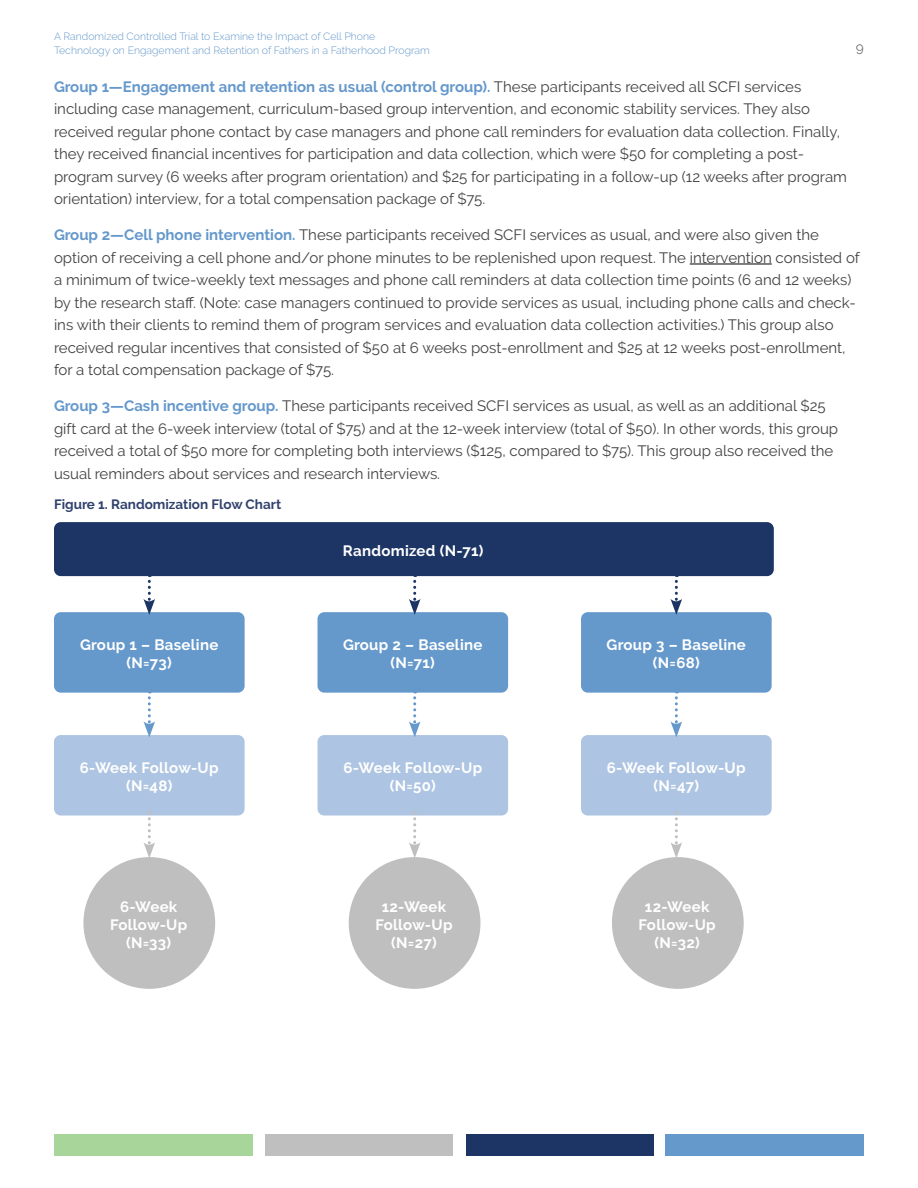
<style>
.page{position:relative;width:918px;height:1188px;background:#fff}
.page>*{position:absolute;margin:0;border:0;box-sizing:border-box;transform-origin:0 0}
.t1{font:15px/22.5px "Raleway";color:#414042}
.t2{font:700 15px/18px "Raleway";letter-spacing:.02em;color:#fff;text-align:center}
.t3{font:700 13.5px "Raleway";color:#31426d}
.t4{font:13.5px "Raleway";color:#6d6e71}
.t5{font:300 10.5px/13.5px "Raleway";color:#6598cb}
.s1{font-weight:700;color:#6598cb}
</style>
<div class="page">
<hr style="left:690px;top:264px;width:82px;height:1px;background:#000">
<div style="left:54px;top:522px;width:720px;height:54px;background:#1c3564;border-radius:7px"></div>
<div style="left:54px;top:612px;width:191px;height:81px;background:#6598cb;border-radius:7px"></div>
<div style="left:54px;top:735px;width:191px;height:81px;background:#adc4e2;border-radius:7px"></div>
<div style="left:318px;top:612px;width:190px;height:81px;background:#6598cb;border-radius:7px"></div>
<div style="left:318px;top:735px;width:190px;height:81px;background:#adc4e2;border-radius:7px"></div>
<div style="left:581px;top:612px;width:191px;height:81px;background:#6598cb;border-radius:7px"></div>
<div style="left:581px;top:735px;width:191px;height:81px;background:#adc4e2;border-radius:7px"></div>
<div style="left:83px;top:857px;width:132px;height:132px;background:#c0bfbf;border-radius:50%"></div>
<div style="left:349px;top:857px;width:131px;height:132px;background:#c0bfbf;border-radius:50%"></div>
<div style="left:612px;top:857px;width:132px;height:132px;background:#c0bfbf;border-radius:50%"></div>
<svg style="left:409px;top:576px;width:12px;height:39px"></svg>
<svg style="left:409px;top:692px;width:12px;height:45px"></svg>
<svg style="left:409px;top:811px;width:12px;height:47px"></svg>
<svg style="left:143px;top:576px;width:12px;height:39px"></svg>
<svg style="left:143px;top:692px;width:12px;height:45px"></svg>
<svg style="left:143px;top:811px;width:12px;height:47px"></svg>
<svg style="left:670px;top:576px;width:12px;height:39px"></svg>
<svg style="left:670px;top:692px;width:12px;height:45px"></svg>
<svg style="left:670px;top:811px;width:12px;height:47px"></svg>
<div style="left:665px;top:1134px;width:199px;height:22px;background:#6598cb"></div>
<div style="left:466px;top:1134px;width:187px;height:22px;background:#1c3564"></div>
<div style="left:265px;top:1134px;width:188px;height:22px;background:#c0bfbf"></div>
<div style="left:54px;top:1134px;width:199px;height:22px;background:#a8d59a"></div>
<p class="t5" style="left:54px;top:30px;width:377px">A Randomized Controlled Trial to Examine the Impact of Cell Phone<br>Technology on Engagement and Retention of Fathers in a Fatherhood Program</p>
<p class="t4" style="left:856px;top:41px;width:10px">9</p>
<p class="t1" style="left:54px;top:75px;width:795px"><span class="s1">Group 1—Engagement and retention as usual (control group).</span> These participants received all SCFI services including case management, curriculum-based group intervention, and economic stability services. They also received regular phone contact by case managers and phone call reminders for evaluation data collection. Finally, they received financial incentives for participation and data collection, which were $50 for completing a post&shy;program survey (6 weeks after program orientation) and $25 for participating in a follow-up (12 weeks after program orientation) interview, for a total compensation package of $75.</p>
<p class="t1" style="left:54px;top:224px;width:807px"><span class="s1">Group 2—Cell phone intervention.</span> These participants received SCFI services as usual, and were also given the option of receiving a cell phone and/or phone minutes to be replenished upon request. The intervention consisted of a minimum of twice-weekly text messages and phone call reminders at data collection time points (6 and 12 weeks) by the research staff. (Note: case managers continued to provide services as usual, including phone calls and check&shy;ins with their clients to remind them of program services and evaluation data collection activities.) This group also received regular incentives that consisted of $50 at 6 weeks post-enrollment and $25 at 12 weeks post-enrollment, for a total compensation package of $75.</p>
<p class="t1" style="left:54px;top:395px;width:786px"><span class="s1">Group 3—Cash incentive group.</span> These participants received SCFI services as usual, as well as an additional $25 gift card at the 6-week interview (total of $75) and at the 12-week interview (total of $50). In other words, this group received a total of $50 more for completing both interviews ($125, compared to $75). This group also received the usual reminders about services and research interviews.</p>
<p class="t3" style="left:54px;top:496px;width:229px">Figure 1. Randomization Flow Chart</p>
<p class="t2" style="left:343px;top:542px;width:142px">Randomized (N-71)</p>
<p class="t2" style="left:80px;top:636px;width:140px">Group 1 – Baseline (N=73)</p>
<p class="t2" style="left:80px;top:759px;width:140px">6-Week Follow-Up (N=48)</p>
<p class="t2" style="left:343px;top:636px;width:141px">Group 2 – Baseline (N=71)</p>
<p class="t2" style="left:343px;top:759px;width:140px">6-Week Follow-Up (N=50)</p>
<p class="t2" style="left:607px;top:636px;width:141px">Group 3 – Baseline (N=68)</p>
<p class="t2" style="left:607px;top:759px;width:140px">6-Week Follow-Up (N=47)</p>
<p class="t2" style="left:110px;top:898px;width:79px">6-Week<br>Follow-Up (N=33)</p>
<p class="t2" style="left:375px;top:898px;width:79px">12-Week<br>Follow-Up (N=27)</p>
<p class="t2" style="left:639px;top:898px;width:79px">12-Week<br>Follow-Up (N=32)</p>
</div>
